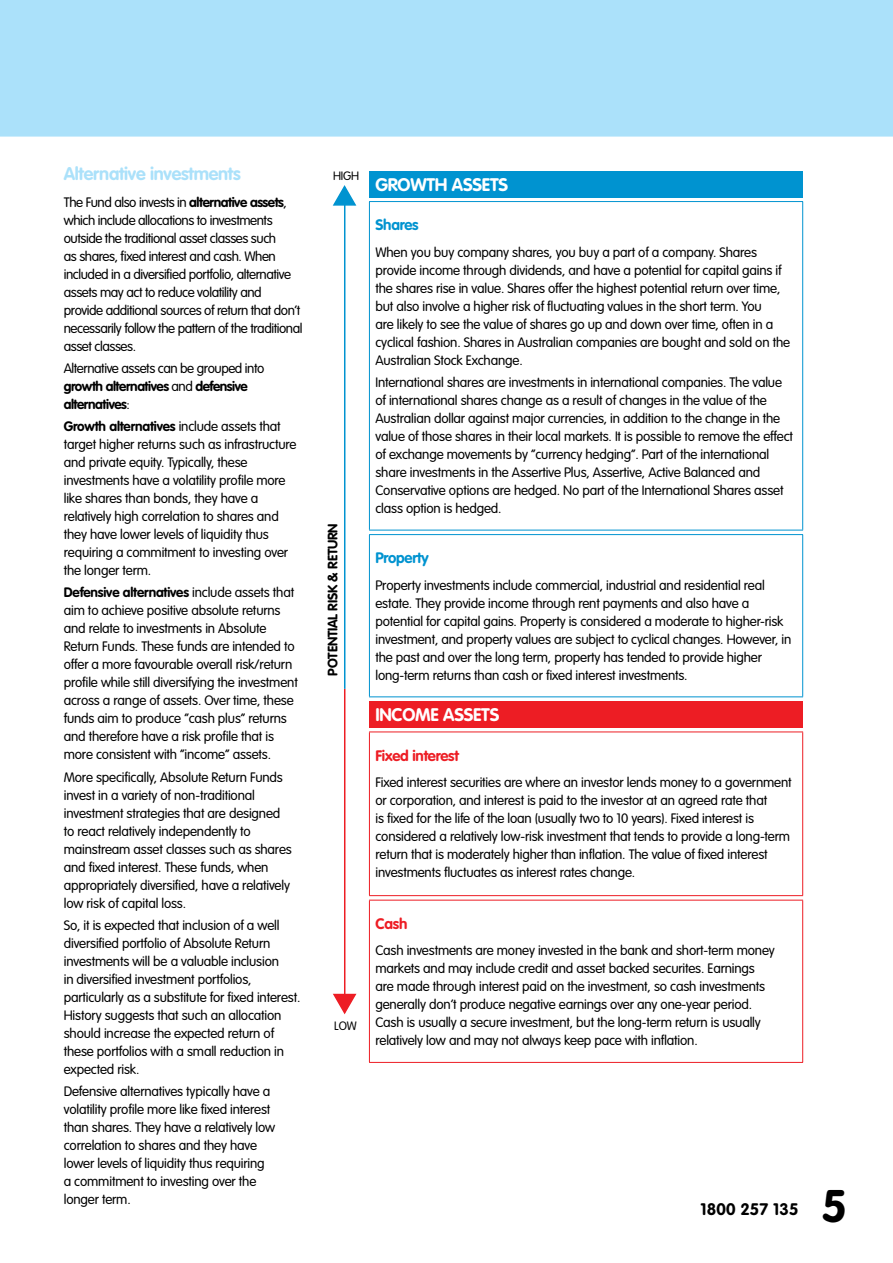
<style>
.page{position:relative;width:893px;height:1263px;background:#fff}
.page>*{position:absolute;margin:0;border:0;box-sizing:border-box;transform-origin:0 0}
.t1{font:700 45px "VAG Rounded";color:#000}
.t2{font:700 18px "VAG Rounded";letter-spacing:-.015em;color:#fff}
.t3{font:700 18px "VAG Rounded";letter-spacing:-.015em;color:#abe1fa}
.t4{font:700 16.5px "VAG Rounded";letter-spacing:.01em;color:#000}
.t5{font:700 15px "VAG Rounded";letter-spacing:-.015em;color:#ed1d24}
.t6{font:700 15px "VAG Rounded";letter-spacing:-.015em;color:#0093d0}
.t7{font:300 13.5px/18px "VAG Rounded";letter-spacing:-.015em;color:#000}
.t8{font:700 13.5px/18px "VAG Rounded";letter-spacing:-.035em;color:#000}
.t9{font:700 13.5px "VAG Rounded";letter-spacing:-.015em;color:#000}
.t10{font:300 12px "VAG Rounded";letter-spacing:-.015em;color:#000}
.s1{font-weight:700}
.s2{font-weight:300}
</style>
<div class="page">
<div style="left:0;top:0;width:893px;height:137px;background:#abe1fa"></div>
<hr style="left:344px;top:689px;width:1px;height:317px;background:#ed1d24">
<svg style="left:333px;top:993px;width:24px;height:22px"></svg>
<hr style="left:344px;top:204px;width:1px;height:485px;background:#0093d0">
<svg style="left:332px;top:185px;width:25px;height:21px"></svg>
<div style="left:369px;top:171px;width:434px;height:26px;background:#0093d0"></div>
<svg style="left:369px;top:202px;width:434px;height:860px"></svg>
<div style="left:369px;top:701px;width:434px;height:26px;background:#ed1d24"></div>
<hr style="left:369px;top:201px;width:434px;height:1px;background:#0093d0">
<hr style="left:369px;top:202px;width:1px;height:328px;background:#0093d0">
<hr style="left:802px;top:202px;width:1px;height:328px;background:#0093d0">
<hr style="left:369px;top:530px;width:434px;height:1px;background:#0093d0">
<hr style="left:369px;top:534px;width:434px;height:1px;background:#0093d0">
<hr style="left:369px;top:535px;width:1px;height:161px;background:#0093d0">
<hr style="left:802px;top:535px;width:1px;height:161px;background:#0093d0">
<hr style="left:369px;top:696px;width:434px;height:1px;background:#0093d0">
<hr style="left:369px;top:731px;width:434px;height:1px;background:#ed1d24">
<hr style="left:369px;top:732px;width:1px;height:163px;background:#ed1d24">
<hr style="left:802px;top:732px;width:1px;height:163px;background:#ed1d24">
<hr style="left:369px;top:895px;width:434px;height:1px;background:#ed1d24">
<hr style="left:369px;top:900px;width:434px;height:1px;background:#ed1d24">
<hr style="left:369px;top:900px;width:1px;height:162px;background:#ed1d24">
<hr style="left:802px;top:900px;width:1px;height:162px;background:#ed1d24">
<hr style="left:369px;top:1062px;width:434px;height:1px;background:#ed1d24">
<h2 class="t3" style="left:64px;top:163px;width:178px">Alternative investments</h2>
<p class="t7" style="left:64px;top:193px;width:240px">The Fund also invests in <span class="s1">alternative assets</span>, which include allocations to investments outside the traditional asset classes such<br>as shares, fixed interest and cash. When included in a diversified portfolio, alternative assets may act to reduce volatility and provide additional sources of return that don’t necessarily follow the pattern of the traditional asset classes.</p>
<p class="t8" style="left:64px;top:359px;width:202px"><span class="s2">Alternative assets can be grouped into </span>growth alternatives <span class="s2">and</span> defensive alternatives<span class="s2">:</span></p>
<p class="t7" style="left:64px;top:417px;width:234px"><span class="s1">Growth alternatives</span> include assets that target higher returns such as infrastructure and private equity. Typically, these investments have a volatility profile more like shares than bonds, they have a relatively high correlation to shares and they have lower levels of liquidity thus requiring a commitment to investing over the longer term.</p>
<p class="t7" style="left:64px;top:584px;width:236px"><span class="s1">Defensive alternatives</span> include assets that aim to achieve positive absolute returns and relate to investments in Absolute Return Funds. These funds are intended to offer a more favourable overall risk/return profile while still diversifying the investment across a range of assets. Over time, these funds aim to produce “cash plus” returns and therefore have a risk profile that is more consistent with “income” assets.</p>
<p class="t7" style="left:64px;top:768px;width:230px">More specifically, Absolute Return Funds invest in a variety of non-traditional investment strategies that are designed to react relatively independently to mainstream asset classes such as shares and fixed interest. These funds, when appropriately diversified, have a relatively low risk of capital loss.</p>
<p class="t7" style="left:64px;top:916px;width:238px">So, it is expected that inclusion of a well diversified portfolio of Absolute Return investments will be a valuable inclusion<br>in diversified investment portfolios, particularly as a substitute for fixed interest.<br>History suggests that such an allocation should increase the expected return of these portfolios with a small reduction in expected risk.</p>
<p class="t7" style="left:64px;top:1082px;width:213px">Defensive alternatives typically have a volatility profile more like fixed interest than shares. They have a relatively low correlation to shares and they have lower levels of liquidity thus requiring a commitment to investing over the longer term.</p>
<p class="t10" style="left:333px;top:169px;width:28px">HIGH</p>
<p class="t9" style="left:325px;top:676px;width:154px;rotate:-90deg">POTENTIAL RISK &amp; RETURN</p>
<p class="t10" style="left:334px;top:1019px;width:24px">LOW</p>
<h2 class="t2" style="left:375px;top:174px;width:134px">GROWTH ASSETS</h2>
<p class="t6" style="left:375px;top:216px;width:45px">Shares</p>
<p class="t7" style="left:375px;top:243px;width:416px">When you buy company shares, you buy a part of a company. Shares provide income through dividends, and have a potential for capital gains if the shares rise in value. Shares offer the highest potential return over time, but also involve a higher risk of fluctuating values in the short term. You<br>are likely to see the value of shares go up and down over time, often in a cyclical fashion. Shares in Australian companies are bought and sold on the Australian Stock Exchange.</p>
<p class="t7" style="left:375px;top:373px;width:419px">International shares are investments in international companies. The value of international shares change as a result of changes in the value of the Australian dollar against major currencies, in addition to the change in the value of those shares in their local markets. It is possible to remove the effect of exchange movements by “currency hedging”. Part of the international share investments in the Assertive Plus, Assertive, Active Balanced and Conservative options are hedged. No part of the International Shares asset class option is hedged.</p>
<p class="t6" style="left:375px;top:549px;width:55px">Property</p>
<p class="t7" style="left:375px;top:576px;width:417px">Property investments include commercial, industrial and residential real estate. They provide income through rent payments and also have a potential for capital gains. Property is considered a moderate to higher-risk investment, and property values are subject to cyclical changes. However, in the past and over the long term, property has tended to provide higher long-term returns than cash or fixed interest investments.</p>
<h2 class="t2" style="left:375px;top:704px;width:125px">INCOME ASSETS</h2>
<p class="t5" style="left:375px;top:747px;width:85px">Fixed interest</p>
<p class="t7" style="left:375px;top:773px;width:418px">Fixed interest securities are where an investor lends money to a government or corporation, and interest is paid to the investor at an agreed rate that<br>is fixed for the life of the loan (usually two to 10 years). Fixed interest is considered a relatively low-risk investment that tends to provide a long-term return that is moderately higher than inflation. The value of fixed interest investments fluctuates as interest rates change.</p>
<p class="t5" style="left:375px;top:915px;width:33px">Cash</p>
<p class="t7" style="left:375px;top:942px;width:401px">Cash investments are money invested in the bank and short-term money markets and may include credit and asset backed securites. Earnings are made through interest paid on the investment, so cash investments generally don’t produce negative earnings over any one-year period.<br>Cash is usually a secure investment, but the long-term return is usually relatively low and may not always keep pace with inflation.</p>
<p class="t4" style="left:701px;top:1199px;width:100px">1800 257 135</p>
<h1 class="t1" style="left:821px;top:1180px;width:27px">5</h1>
</div>
